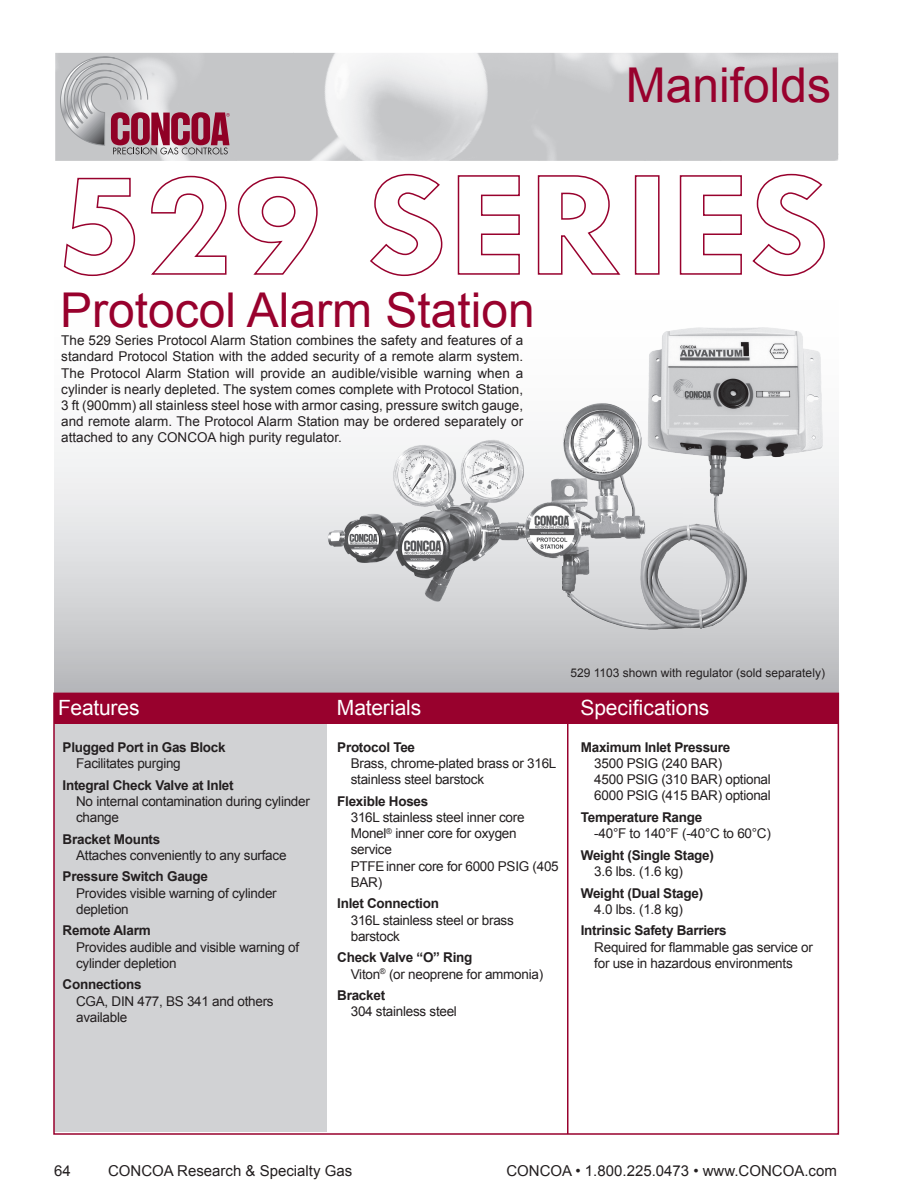
<style>
.page{position:relative;width:918px;height:1188px;background:#fff}
.page>*{position:absolute;margin:0;border:0;box-sizing:border-box;transform-origin:0 0}
.t1{font:48px "Arial";color:#98012d}
.t2{font:21px "Arial";letter-spacing:-.005em;color:#fff}
.t3{font:15px "Arial";color:#231f20}
.t4{font:13.5px/16.2px "Arial";letter-spacing:-.02em;color:#231f20}
.t5{font:700 13.5px "Arial";letter-spacing:-.02em;color:#231f20}
.t6{font:12px "Arial";color:#231f20}
</style>
<div class="page">
<img style="left:55px;top:53px;width:117px;height:108px">
<img style="left:293px;top:53px;width:61px;height:108px">
<img style="left:475px;top:53px;width:363px;height:108px">
<img style="left:595px;top:53px;width:127px;height:108px">
<img style="left:777px;top:53px;width:61px;height:102px">
<img style="left:644px;top:153px;width:17px;height:8px">
<svg style="left:60px;top:56px;width:170px;height:99px;background:#bba6ad"></svg>
<div style="left:54px;top:700px;width:272px;height:432px;background:#d1d2d4"></div>
<hr style="left:567px;top:715px;width:1px;height:419px;background:#98012d">
<div style="left:54px;top:693px;width:784px;height:31px;background:#98012d"></div>
<div style="left:53px;top:693px;width:786px;height:442px;border:2px solid #98012d"></div>
<img style="left:319px;top:327px;width:520px;height:331px">
<svg style="left:63px;top:177px;width:73px;height:100px"></svg>
<svg style="left:151px;top:175px;width:76px;height:100px"></svg>
<svg style="left:237px;top:176px;width:81px;height:99px"></svg>
<svg style="left:370px;top:173px;width:73px;height:104px"></svg>
<svg style="left:457px;top:175px;width:63px;height:100px"></svg>
<svg style="left:537px;top:175px;width:84px;height:100px"></svg>
<div style="left:635px;top:175px;width:25px;height:100px;border:2px solid #98012d"></div>
<svg style="left:679px;top:175px;width:63px;height:100px"></svg>
<svg style="left:752px;top:173px;width:73px;height:104px"></svg>
<p class="t1" style="left:60px;top:279px;width:476px">Protocol Alarm Station</p>
<p class="t4" style="left:61px;top:333px;width:464px;text-align:justify">The 529 Series Protocol Alarm Station combines the safety and features of a standard Protocol Station with the added security of a remote alarm system.<br>The Protocol Alarm Station will provide an audible/visible warning when a cylinder is nearly depleted. The system comes complete with Protocol Station, 3 ft (900mm) all stainless steel hose with armor casing, pressure switch gauge, and remote alarm. The Protocol Alarm Station may be ordered separately or attached to any CONCOA high purity regulator.</p>
<p class="t1" style="left:626px;top:54px;width:207px">Manifolds</p>
<p class="t6" style="left:570px;top:665px;width:256px">529 1103 shown with regulator (sold separately)</p>
<p class="t2" style="left:58px;top:694px;width:83px">Features</p>
<p class="t2" style="left:337px;top:694px;width:86px">Materials</p>
<p class="t2" style="left:580px;top:694px;width:130px">Specifications</p>
<p class="t5" style="left:581px;top:738px;width:151px">Maximum Inlet Pressure</p>
<p class="t4" style="left:594px;top:755px;width:178px">3500 PSIG (240 BAR)<br>4500 PSIG (310 BAR) optional<br>6000 PSIG (415 BAR) optional</p>
<p class="t5" style="left:581px;top:808px;width:123px">Temperature Range</p>
<p class="t4" style="left:594px;top:825px;width:178px">-40°F to 140°F (-40°C to 60°C)</p>
<p class="t5" style="left:581px;top:846px;width:135px">Weight (Single Stage)</p>
<p class="t4" style="left:594px;top:863px;width:90px">3.6 lbs. (1.6 kg)</p>
<p class="t5" style="left:581px;top:884px;width:124px">Weight (Dual Stage)</p>
<p class="t4" style="left:594px;top:901px;width:90px">4.0 lbs. (1.8 kg)</p>
<p class="t5" style="left:581px;top:922px;width:147px">Intrinsic Safety Barriers</p>
<p class="t4" style="left:594px;top:939px;width:220px">Required for flammable gas service or for use in hazardous environments</p>
<p class="t5" style="left:63px;top:738px;width:165px">Plugged Port in Gas Block</p>
<p class="t4" style="left:76px;top:755px;width:106px">Facilitates purging</p>
<p class="t5" style="left:63px;top:776px;width:173px">Integral Check Valve at Inlet</p>
<p class="t4" style="left:76px;top:793px;width:235px">No internal contamination during cylinder change</p>
<p class="t5" style="left:63px;top:830px;width:99px">Bracket Mounts</p>
<p class="t4" style="left:76px;top:847px;width:212px">Attaches conveniently to any surface</p>
<p class="t5" style="left:63px;top:868px;width:147px">Pressure Switch Gauge</p>
<p class="t4" style="left:76px;top:885px;width:202px">Provides visible warning of cylinder depletion</p>
<p class="t5" style="left:63px;top:922px;width:90px">Remote Alarm</p>
<p class="t4" style="left:76px;top:939px;width:225px">Provides audible and visible warning of cylinder depletion</p>
<p class="t5" style="left:63px;top:976px;width:81px">Connections</p>
<p class="t4" style="left:76px;top:993px;width:199px">CGA, DIN 477, BS 341 and others available</p>
<p class="t5" style="left:337px;top:738px;width:79px">Protocol Tee</p>
<p class="t4" style="left:351px;top:755px;width:207px">Brass, chrome-plated brass or 316L stainless steel barstock</p>
<p class="t5" style="left:337px;top:792px;width:93px">Flexible Hoses</p>
<p class="t4" style="left:351px;top:809px;width:209px">316L stainless steel inner core<br>Monel<sup>®</sup> inner core for oxygen service<br>PTFEinner core for 6000 PSIG (405<br>BAR)</p>
<p class="t5" style="left:337px;top:895px;width:103px">Inlet Connection</p>
<p class="t4" style="left:351px;top:912px;width:165px">316L stainless steel or brass barstock</p>
<p class="t5" style="left:337px;top:949px;width:137px">Check Valve “O” Ring</p>
<p class="t4" style="left:351px;top:966px;width:194px">Viton<sup>®</sup> (or neoprene for ammonia)</p>
<p class="t5" style="left:337px;top:986px;width:49px">Bracket</p>
<p class="t4" style="left:351px;top:1004px;width:108px">304 stainless steel</p>
<p class="t3" style="left:54px;top:1161px;width:18px">64</p>
<p class="t3" style="left:108px;top:1161px;width:246px">CONCOA Research &amp; Specialty Gas</p>
<p class="t3" style="left:506px;top:1161px;width:332px">CONCOA • 1.800.225.0473 • www.CONCOA.com</p>
</div>
